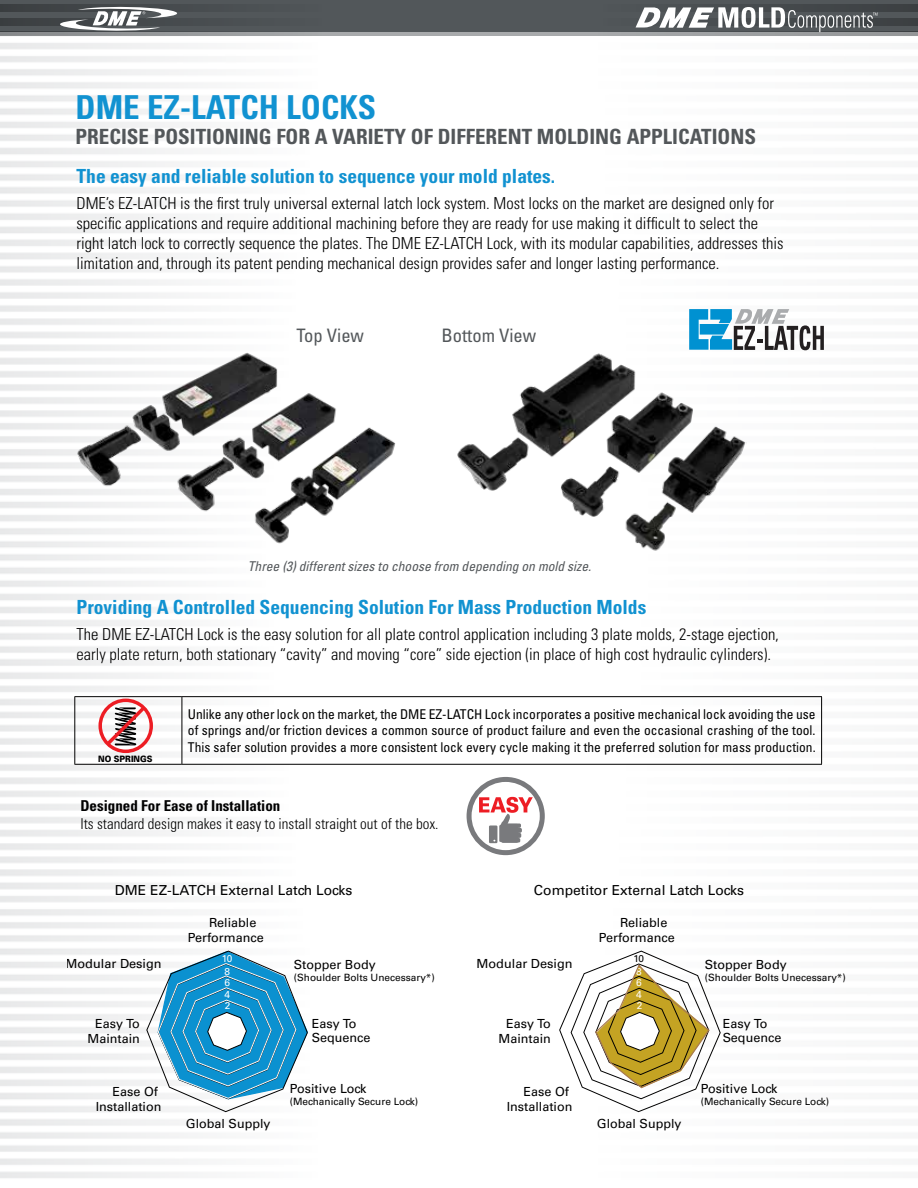
<style>
.page{position:relative;width:918px;height:1188px;background:#fff}
.page>*{position:absolute;margin:0;border:0;box-sizing:border-box;transform-origin:0 0}
.t1{font:700 condensed 33px "Univers LT Std";color:#1192d1}
.t2{font:700 condensed 21px "Univers LT Std";color:#53575a}
.t3{font:700 condensed 19.5px "Univers LT Std";color:#1192d1}
.t4{font:condensed 18.6px "Univers LT Std";color:#53575a}
.t5{font:300 condensed 16.5px/19.8px "Univers LT Std";color:#000}
.t6{font:300 condensed 15px "Univers LT Std";color:#000}
.t7{font:700 condensed 15px "Univers LT Std";color:#000}
.t8{font:13.8px "Univers LT Pro 55 Roman";color:#000}
.t9{font:condensed 13.5px/16.2px "Univers LT Std";color:#000;text-align:justify}
.t10{font:italic condensed 13.5px "Univers LT Std";color:#53575a}
.t11{font:12.6px/15.1px "Univers LT Pro 55 Roman";color:#000}
.t12{font:10.05px "Univers LT Pro 55 Roman";color:#000}
.t13{font:9.9px "Univers LT Pro 55 Roman";color:#fff}
.t14{font:9.9px "Univers LT Pro 55 Roman";color:#000}
.t15{font:900 8.85px "Univers LT";letter-spacing:-.005em;color:#000;scale:.9 1}
</style>
<div class="page">
<div style="left:0;top:0;width:918px;height:35px;background:#52575a"></div>
<svg style="left:0;top:5px;width:193px;height:6px"></svg>
<svg style="left:0;top:19px;width:193px;height:6px"></svg>
<div style="left:603px;top:5px;width:315px;height:6px;background:#454a4d"></div>
<svg style="left:878px;top:19px;width:40px;height:6px"></svg>
<svg style="left:636px;top:7px;width:242px;height:25px"></svg>
<svg style="left:54px;top:6px;width:129px;height:25px"></svg>
<img style="left:0;top:32px;width:918px;height:1146px">
<svg style="left:689px;top:309px;width:135px;height:41px"></svg>
<img style="left:74px;top:350px;width:324px;height:199px">
<img style="left:455px;top:350px;width:292px;height:205px">
<svg style="left:147px;top:950px;width:162px;height:162px"></svg>
<svg style="left:559px;top:951px;width:161px;height:161px"></svg>
<hr style="left:74px;top:696px;width:108px;height:1px;background:#000">
<hr style="left:74px;top:697px;width:1px;height:67px;background:#000">
<hr style="left:182px;top:696px;width:640px;height:1px;background:#000">
<hr style="left:182px;top:697px;width:1px;height:67px;background:#000">
<hr style="left:821px;top:697px;width:1px;height:67px;background:#000">
<hr style="left:74px;top:764px;width:108px;height:1px;background:#000">
<hr style="left:182px;top:764px;width:640px;height:1px;background:#000">
<svg style="left:98px;top:699px;width:55px;height:54px"></svg>
<svg style="left:467px;top:777px;width:78px;height:78px"></svg>
<h1 class="t1" style="left:76px;top:87px;width:302px">DME EZ-LATCH LOCKS</h1>
<p class="t2" style="left:76px;top:124px;width:682px">PRECISE POSITIONING FOR A VARIETY OF DIFFERENT MOLDING APPLICATIONS</p>
<p class="t3" style="left:77px;top:164px;width:480px">The easy and reliable solution to sequence your mold plates.</p>
<p class="t5" style="left:77px;top:194px;width:709px">DME’s EZ-LATCH is the first truly universal external latch lock system. Most locks on the market are designed only for specific applications and require additional machining before they are ready for use making it difficult to select the right latch lock to correctly sequence the plates. The DME EZ-LATCH Lock, with its modular capabilities, addresses this limitation and, through its patent pending mechanical design provides safer and longer lasting performance.</p>
<p class="t4" style="left:297px;top:323px;width:69px">Top View</p>
<p class="t4" style="left:441px;top:323px;width:96px">Bottom View</p>
<p class="t10" style="left:248px;top:557px;width:345px">Three (3) different sizes to choose from depending on mold size.</p>
<p class="t3" style="left:77px;top:595px;width:571px">Providing A Controlled Sequencing Solution For Mass Production Molds</p>
<p class="t5" style="left:77px;top:625px;width:704px">The DME EZ-LATCH Lock is the easy solution for all plate control application including 3 plate molds, 2-stage ejection, early plate return, both stationary “cavity” and moving “core” side ejection (in place of high cost hydraulic cylinders).</p>
<p class="t15" style="left:98px;top:753px;width:62px">NO SPRINGS</p>
<p class="t9" style="left:188px;top:706px;width:629px">Unlike any other lock on the market, the DME EZ-LATCH Lock incorporates a positive mechanical lock avoiding the use of springs and/or friction devices a common source of product failure and even the occasional crashing of the tool.<br>This safer solution provides a more consistent lock every cycle making it the preferred solution for mass production.</p>
<p class="t7" style="left:80px;top:797px;width:201px">Designed For Ease of Installation</p>
<p class="t6" style="left:80px;top:815px;width:360px">Its standard design makes it easy to install straight out of the box.</p>
<p class="t8" style="left:115px;top:881px;width:239px">DME EZ-LATCH External Latch Locks</p>
<p class="t8" style="left:534px;top:881px;width:212px">Competitor External Latch Locks</p>
<p class="t11" style="left:188px;top:915px;width:77px;text-indent:21px">Reliable<br>Performance</p>
<p class="t11" style="left:599px;top:915px;width:77px;text-indent:21px">Reliable<br>Performance</p>
<p class="t11" style="left:66px;top:955px;width:98px">Modular Design</p>
<p class="t11" style="left:88px;top:1015px;width:54px;text-align:right">Easy To<br>Maintain</p>
<p class="t13" style="left:222px;top:951px;width:12px">10</p>
<p class="t13" style="left:224px;top:964px;width:7px">8</p>
<p class="t13" style="left:224px;top:976px;width:7px">6</p>
<p class="t13" style="left:224px;top:988px;width:7px">4</p>
<p class="t13" style="left:225px;top:998px;width:7px">2</p>
<p class="t11" style="left:294px;top:956px;width:83px">Stopper Body</p>
<p class="t12" style="left:294px;top:971px;width:143px">(Shoulder Bolts Unecessary*)</p>
<p class="t11" style="left:312px;top:1016px;width:60px;line-height:13.8px">Easy To<br>Sequence</p>
<p class="t11" style="left:477px;top:955px;width:98px">Modular Design</p>
<p class="t11" style="left:499px;top:1015px;width:54px;text-align:right">Easy To<br>Maintain</p>
<p class="t14" style="left:634px;top:951px;width:12px">10</p>
<p class="t13" style="left:636px;top:964px;width:7px">8</p>
<p class="t13" style="left:636px;top:976px;width:7px">6</p>
<p class="t13" style="left:636px;top:988px;width:7px">4</p>
<p class="t13" style="left:637px;top:998px;width:7px">2</p>
<p class="t11" style="left:705px;top:956px;width:83px">Stopper Body</p>
<p class="t12" style="left:705px;top:971px;width:143px">(Shoulder Bolts Unecessary*)</p>
<p class="t11" style="left:723px;top:1016px;width:60px;line-height:13.8px">Easy To<br>Sequence</p>
<p class="t11" style="left:96px;top:1083px;width:67px;text-align:right">Ease Of<br>Installation</p>
<p class="t11" style="left:290px;top:1080px;width:78px">Positive Lock</p>
<p class="t12" style="left:290px;top:1095px;width:130px">(Mechanically Secure Lock)</p>
<p class="t11" style="left:507px;top:1083px;width:67px;text-align:right">Ease Of<br>Installation</p>
<p class="t11" style="left:701px;top:1080px;width:78px">Positive Lock</p>
<p class="t12" style="left:701px;top:1095px;width:130px">(Mechanically Secure Lock)</p>
<p class="t11" style="left:186px;top:1115px;width:86px">Global Supply</p>
<p class="t11" style="left:597px;top:1115px;width:86px">Global Supply</p>
</div>
